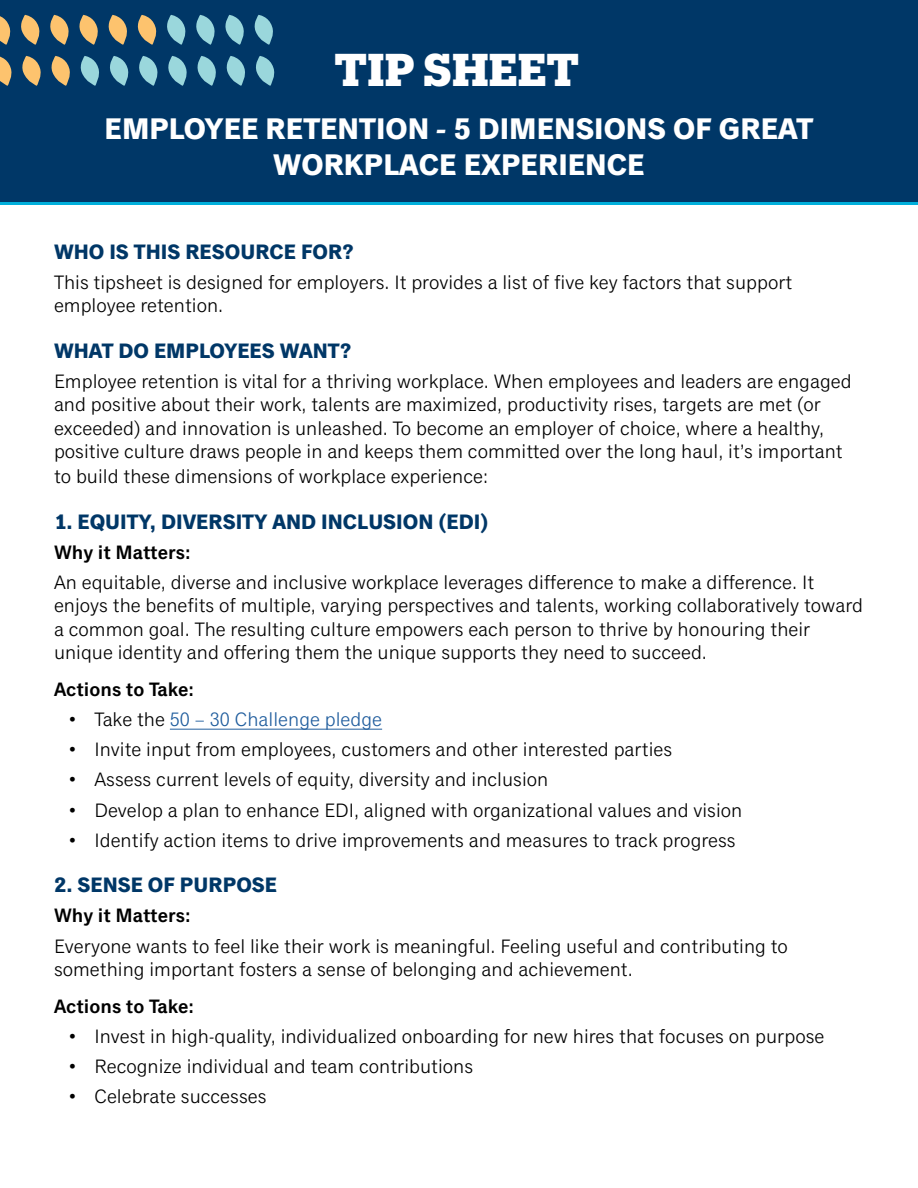
<style>
.page{position:relative;width:918px;height:1188px;background:#fff}
.page>*{position:absolute;margin:0;border:0;box-sizing:border-box;transform-origin:0 0}
.t1{font:700 45px "Produkt";letter-spacing:.005em;color:#fff}
.t2{font:700 30px/36px "Classic Grotesque Pro";color:#fff;text-align:center}
.H2-Heading{font:700 21px "Classic Grotesque Pro";color:#003767}
.Body{font:19.5px/23.4px "Classic Grotesque Pro";color:#000}
.t3{font:600 19.5px "Classic Grotesque Pro";color:#000}
.t4{font:19.5px "Classic Grotesque Pro";color:#215e9e}
.s1{color:#000}
</style>
<div class="page">
<div style="left:0;top:0;width:918px;height:202px;background:#003767"></div>
<svg style="left:0;top:16px;width:11px;height:29px"></svg>
<svg style="left:21px;top:15px;width:19px;height:30px"></svg>
<svg style="left:50px;top:15px;width:19px;height:30px"></svg>
<svg style="left:79px;top:15px;width:19px;height:30px"></svg>
<svg style="left:108px;top:15px;width:19px;height:30px"></svg>
<svg style="left:137px;top:15px;width:20px;height:30px"></svg>
<svg style="left:167px;top:15px;width:19px;height:30px"></svg>
<svg style="left:196px;top:15px;width:19px;height:30px"></svg>
<svg style="left:225px;top:15px;width:19px;height:30px"></svg>
<svg style="left:254px;top:15px;width:19px;height:30px"></svg>
<svg style="left:0;top:56px;width:12px;height:30px"></svg>
<svg style="left:22px;top:56px;width:19px;height:30px"></svg>
<svg style="left:51px;top:56px;width:19px;height:30px"></svg>
<svg style="left:80px;top:56px;width:19px;height:30px"></svg>
<svg style="left:110px;top:56px;width:19px;height:30px"></svg>
<svg style="left:139px;top:56px;width:19px;height:30px"></svg>
<svg style="left:168px;top:56px;width:19px;height:30px"></svg>
<svg style="left:197px;top:56px;width:19px;height:30px"></svg>
<svg style="left:226px;top:56px;width:19px;height:30px"></svg>
<svg style="left:256px;top:56px;width:19px;height:30px"></svg>
<hr style="left:0;top:202px;width:918px;height:3px;background:#00afdb">
<hr style="left:170px;top:729px;width:212px;height:1px;background:#215e9e">
<h1 class="t1" style="left:334px;top:37px;width:247px">TIP SHEET</h1>
<h1 class="t2" style="left:105px;top:112px;width:710px">EMPLOYEE RETENTION - 5 DIMENSIONS OF GREAT<br>WORKPLACE EXPERIENCE</h1>
<h2 class="H2-Heading" style="left:54px;top:240px;width:302px">WHO IS THIS RESOURCE FOR?</h2>
<p class="Body" style="left:54px;top:271px;width:740px">This tipsheet is designed for employers. It provides a list of five key factors that support employee retention.</p>
<h2 class="H2-Heading" style="left:54px;top:339px;width:299px">WHAT DO EMPLOYEES WANT?</h2>
<p class="Body" style="left:54px;top:370px;width:799px">Employee retention is vital for a thriving workplace. When employees and leaders are engaged and positive about their work, talents are maximized, productivity rises, targets are met (or exceeded) and innovation is unleashed. To become an employer of choice, where a healthy, positive culture draws people in and keeps them committed over the long haul, it’s important</p>
<p class="Body" style="left:54px;top:465px;width:436px">to build these dimensions of workplace experience:</p>
<h2 class="H2-Heading" style="left:54px;top:510px;width:436px">1. EQUITY, DIVERSITY AND INCLUSION (EDI)</h2>
<h3 class="t3" style="left:54px;top:541px;width:138px">Why it Matters:</h3>
<p class="Body" style="left:54px;top:571px;width:811px">An equitable, diverse and inclusive workplace leverages difference to make a difference. It enjoys the benefits of multiple, varying perspectives and talents, working collaboratively toward a common goal. The resulting culture empowers each person to thrive by honouring their unique identity and offering them the unique supports they need to succeed.</p>
<h3 class="t3" style="left:54px;top:678px;width:142px">Actions to Take:</h3>
<p class="t4" style="left:67px;top:708px;width:316px"><span class="s1">• Take the</span> 50 – 30 Challenge pledge</p>
<p class="Body" style="left:67px;top:738px;width:606px">• Invite input from employees, customers and other interested parties</p>
<p class="Body" style="left:67px;top:769px;width:482px">• Assess current levels of equity, diversity and inclusion</p>
<p class="Body" style="left:67px;top:799px;width:676px">• Develop a plan to enhance EDI, aligned with organizational values and vision</p>
<p class="Body" style="left:67px;top:829px;width:670px">• Identify action items to drive improvements and measures to track progress</p>
<h2 class="H2-Heading" style="left:54px;top:873px;width:225px">2. SENSE OF PURPOSE</h2>
<h3 class="t3" style="left:54px;top:905px;width:138px">Why it Matters:</h3>
<p class="Body" style="left:54px;top:935px;width:735px">Everyone wants to feel like their work is meaningful. Feeling useful and contributing to something important fosters a sense of belonging and achievement.</p>
<h3 class="t3" style="left:54px;top:995px;width:142px">Actions to Take:</h3>
<p class="Body" style="left:67px;top:1025px;width:759px">• Invest in high-quality, individualized onboarding for new hires that focuses on purpose</p>
<p class="Body" style="left:67px;top:1055px;width:407px">• Recognize individual and team contributions</p>
<p class="Body" style="left:67px;top:1085px;width:201px">• Celebrate successes</p>
</div>
